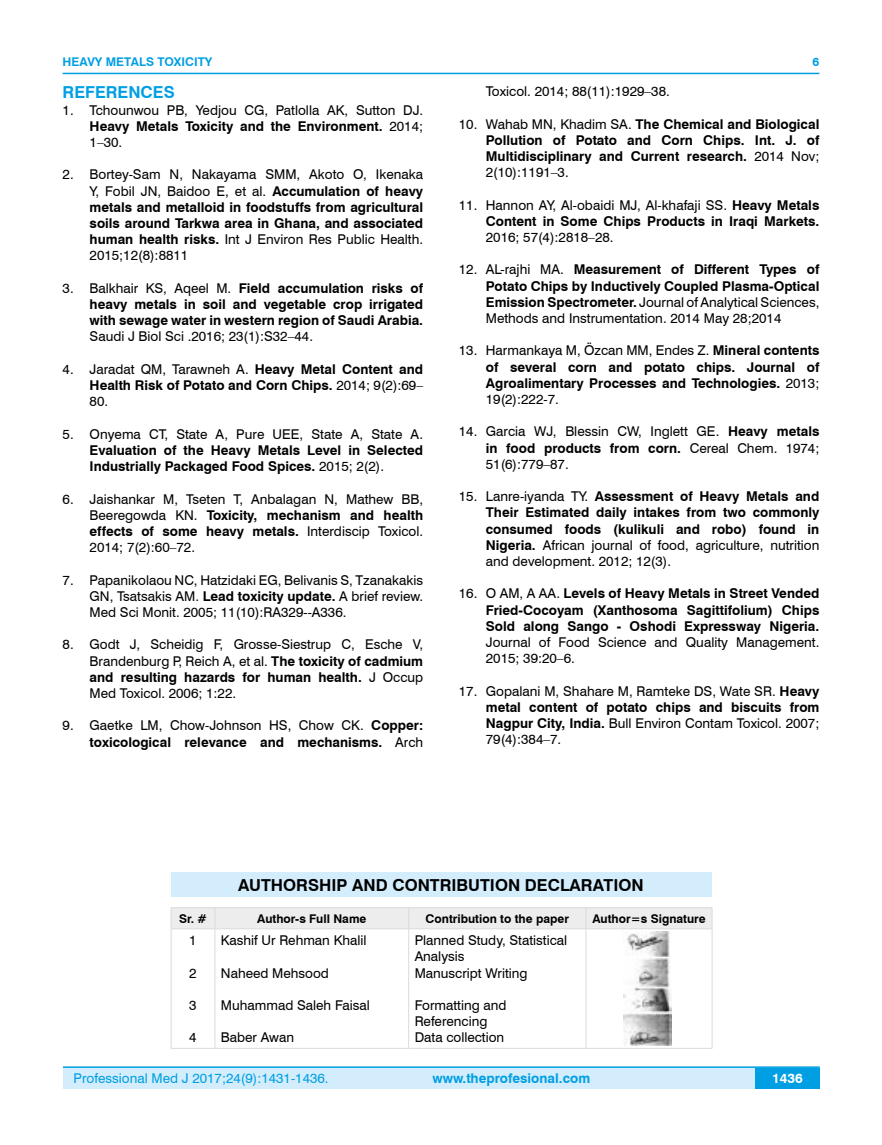
<style>
.page{position:relative;width:882px;height:1145px;background:#fff}
.page>*{position:absolute;margin:0;border:0;box-sizing:border-box;transform-origin:0 0}
.t1{font:700 16.5px "Swiss 721 BT";color:#000}
.t2{font:700 16.5px "Swiss 721 BT";color:#009fe3}
.t3{font:700 13.5px/16.2px "Swiss 721 BT";color:#000;text-align:justify}
.t4{font:13.5px/16.2px "Swiss 721 BT";color:#000;text-align:justify}
.t5{font:13.5px "Swiss 721 BT";color:#009fe3}
.t6{font:700 13.5px "Swiss 721 BT";color:#009fe3}
.t7{font:700 13.5px "Swiss 721 BT";color:#fff}
.t8{font:700 12px "Swiss 721 BT";color:#000}
.t9{font:700 12px "Swiss 721 BT";color:#009fe3}
.s1{font-weight:700}
.s2{font-weight:400}
</style>
<div class="page">
<div style="left:63px;top:1067px;width:756px;height:21px;background:#d4edfc"></div>
<hr style="left:63px;top:1066px;width:756px;height:2px;background:#009fe3">
<div style="left:754px;top:1068px;width:65px;height:20px;background:#009fe3"></div>
<hr style="left:63px;top:73px;width:756px;height:1px;background:#009fe3">
<div style="left:171px;top:872px;width:540px;height:24px;background:#d4edfc"></div>
<div style="left:171px;top:907px;width:541px;height:21px;background:#ededed"></div>
<hr style="left:171px;top:928px;width:44px;height:1px;background:#dadada">
<hr style="left:171px;top:929px;width:1px;height:119px;background:#dadada">
<hr style="left:215px;top:928px;width:193px;height:1px;background:#dadada">
<hr style="left:214px;top:929px;width:1px;height:119px;background:#dadada">
<hr style="left:408px;top:928px;width:177px;height:1px;background:#dadada">
<hr style="left:408px;top:929px;width:1px;height:119px;background:#dadada">
<hr style="left:585px;top:928px;width:127px;height:1px;background:#dadada">
<hr style="left:585px;top:929px;width:1px;height:119px;background:#dadada">
<hr style="left:711px;top:929px;width:1px;height:119px;background:#dadada">
<hr style="left:171px;top:1048px;width:44px;height:1px;background:#dadada">
<hr style="left:215px;top:1048px;width:193px;height:1px;background:#dadada">
<hr style="left:408px;top:1048px;width:177px;height:1px;background:#dadada">
<hr style="left:585px;top:1048px;width:127px;height:1px;background:#dadada">
<img style="left:623px;top:932px;width:48px;height:113px">
<p class="t9" style="left:63px;top:53px;width:151px">HEAVY METALS TOXICITY</p>
<p class="t2" style="left:63px;top:81px;width:114px">REFERENCES</p>
<p class="t4" style="left:90px;top:101px;width:335px;text-indent:-27px">1. Tchounwou PB, Yedjou CG, Patlolla AK, Sutton DJ.<br><span class="s1">Heavy Metals Toxicity and the Environment.</span> 2014; 1–30.</p>
<p class="t3" style="left:90px;top:166px;width:335px;text-indent:-27px"><span class="s2">2. Bortey-Sam N, Nakayama SMM, Akoto O, Ikenaka Y, Fobil JN, Baidoo E, et al.</span> Accumulation of heavy metals and metalloid in foodstuffs from agricultural soils around Tarkwa area in Ghana, and associated human health risks. <span class="s2">Int J Environ Res Public Health.<br>2015;12(8):8811</span></p>
<p class="t3" style="left:90px;top:279px;width:335px;text-indent:-27px"><span class="s2">3. Balkhair KS, Aqeel M.</span> Field accumulation risks of heavy metals in soil and vegetable crop irrigated with sewage water in western region of Saudi Arabia.</p>
<p class="t4" style="left:90px;top:328px;width:225px">Saudi J Biol Sci .2016; 23(1):S32–44.</p>
<p class="t3" style="left:90px;top:360px;width:335px;text-indent:-27px"><span class="s2">4. Jaradat QM, Tarawneh A.</span> Heavy Metal Content and Health Risk of Potato and Corn Chips. <span class="s2">2014; 9(2):69– 80.</span></p>
<p class="t4" style="left:63px;top:425px;width:362px">5. Onyema CT, State A, Pure UEE, State A, State A.</p>
<p class="t3" style="left:90px;top:441px;width:335px">Evaluation of the Heavy Metals Level in Selected<br>Industrially Packaged Food Spices. <span class="s2">2015; 2(2).</span></p>
<p class="t4" style="left:90px;top:490px;width:335px;text-indent:-27px">6. Jaishankar M, Tseten T, Anbalagan N, Mathew BB, Beeregowda KN. <span class="s1">Toxicity, mechanism and health effects of some heavy metals.</span> Interdiscip Toxicol.<br>2014; 7(2):60–72.</p>
<p class="t4" style="left:90px;top:571px;width:335px;text-indent:-27px">7. Papanikolaou NC, Hatzidaki EG, Belivanis S, Tzanakakis GN, Tsatsakis AM. <span class="s1">Lead toxicity update.</span> A brief review.<br>Med Sci Monit. 2005; 11(10):RA329--A336.</p>
<p class="t4" style="left:90px;top:636px;width:335px;text-indent:-27px">8. Godt J, Scheidig F, Grosse-Siestrup C, Esche V, Brandenburg P, Reich A, et al. <span class="s1">The toxicity of cadmium and resulting hazards for human health.</span> J Occup Med Toxicol. 2006; 1:22.</p>
<p class="t3" style="left:63px;top:717px;width:362px;text-align:right"><span class="s2">9. Gaetke LM, Chow-Johnson HS, Chow CK.</span> Copper: toxicological relevance and mechanisms. <span class="s2">Arch</span></p>
<p class="t9" style="left:812px;top:53px;width:8px">6</p>
<p class="t4" style="left:485px;top:83px;width:185px">Toxicol. 2014; 88(11):1929–38.</p>
<p class="t3" style="left:485px;top:115px;width:335px;text-indent:-27px"><span class="s2">10. Wahab MN, Khadim SA.</span> The Chemical and Biological Pollution of Potato and Corn Chips. Int. J. of Multidisciplinary and Current research. <span class="s2">2014 Nov; 2(10):1191–3.</span></p>
<p class="t3" style="left:458px;top:196px;width:362px;text-align:right"><span class="s2">11. Hannon AY, Al-obaidi MJ, Al-khafaji SS.</span> Heavy Metals<br>Content in Some Chips Products in Iraqi Markets.</p>
<p class="t4" style="left:485px;top:228px;width:129px">2016; 57(4):2818–28.</p>
<p class="t3" style="left:485px;top:261px;width:335px;text-indent:-27px"><span class="s2">12. AL-rajhi MA.</span> Measurement of Different Types of Potato Chips by Inductively Coupled Plasma-Optical Emission Spectrometer. <span class="s2">Journal of Analytical Sciences, Methods and Instrumentation. 2014 May 28;2014</span></p>
<p class="t3" style="left:485px;top:342px;width:335px;text-indent:-27px"><span class="s2">13. Harmankaya M, Özcan MM, Endes Z.</span> Mineral contents of several corn and potato chips. Journal of Agroalimentary Processes and Technologies. <span class="s2">2013; 19(2):222-7.</span></p>
<p class="t4" style="left:485px;top:423px;width:335px;text-indent:-27px">14. Garcia WJ, Blessin CW, Inglett GE. <span class="s1">Heavy metals in food products from corn.</span> Cereal Chem. 1974; 51(6):779–87.</p>
<p class="t3" style="left:485px;top:488px;width:335px;text-indent:-27px"><span class="s2">15. Lanre-iyanda TY.</span> Assessment of Heavy Metals and Their Estimated daily intakes from two commonly consumed foods (kulikuli and robo) found in Nigeria. <span class="s2">African journal of food, agriculture, nutrition and development. 2012; 12(3).</span></p>
<p class="t3" style="left:485px;top:585px;width:335px;text-indent:-27px"><span class="s2">16. O AM, A AA.</span> Levels of Heavy Metals in Street Vended Fried-Cocoyam (Xanthosoma Sagittifolium) Chips Sold along Sango - Oshodi Expressway Nigeria.</p>
<p class="t4" style="left:485px;top:633px;width:335px">Journal of Food Science and Quality Management.<br>2015; 39:20–6.</p>
<p class="t4" style="left:485px;top:682px;width:335px;text-indent:-27px">17. Gopalani M, Shahare M, Ramteke DS, Wate SR. <span class="s1">Heavy metal content of potato chips and biscuits from Nagpur City, India.</span> Bull Environ Contam Toxicol. 2007; 79(4):384–7.</p>
<p class="t1" style="left:238px;top:873px;width:406px">AUTHORSHIP AND CONTRIBUTION DECLARATION</p>
<p class="t8" style="left:179px;top:910px;width:29px">Sr. #</p>
<p class="t8" style="left:257px;top:910px;width:111px">Author-s Full Name</p>
<p class="t8" style="left:425px;top:910px;width:145px">Contribution to the paper</p>
<p class="t8" style="left:592px;top:910px;width:115px">Author=s Signature</p>
<p class="t4" style="left:189px;top:931px;width:9px">1</p>
<p class="t4" style="left:189px;top:964px;width:9px">2</p>
<p class="t4" style="left:189px;top:996px;width:9px">3</p>
<p class="t4" style="left:189px;top:1029px;width:9px">4</p>
<p class="t4" style="left:414px;top:931px;width:154px;text-align:left">Planned Study, Statistical<br>Analysis<br>Manuscript Writing</p>
<p class="t4" style="left:414px;top:996px;width:93px;text-align:left">Formatting and<br>Referencing<br>Data collection</p>
<p class="t4" style="left:221px;top:931px;width:147px">Kashif Ur Rehman Khalil</p>
<p class="t4" style="left:221px;top:964px;width:109px">Naheed Mehsood</p>
<p class="t4" style="left:221px;top:996px;width:150px">Muhammad Saleh Faisal</p>
<p class="t4" style="left:221px;top:1029px;width:75px">Baber Awan</p>
<p class="t5" style="left:74px;top:1069px;width:256px">Professional Med J 2017;24(9):1431-1436.</p>
<p class="t6" style="left:432px;top:1069px;width:159px">www.theprofesional.com</p>
<p class="t7" style="left:771px;top:1069px;width:32px">1436</p>
</div>
